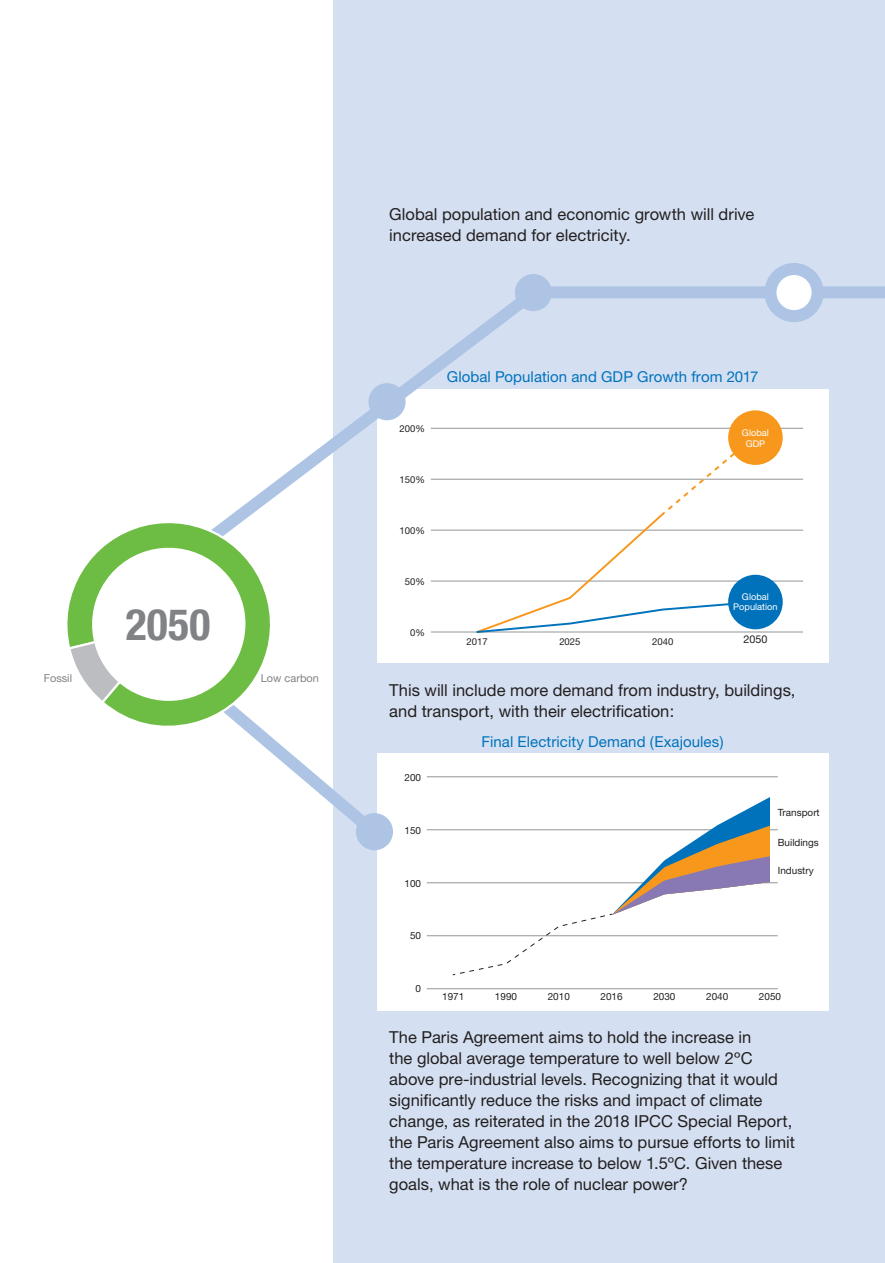
<style>
.page{position:relative;width:885px;height:1263px;background:#fff}
.page>*{position:absolute;margin:0;border:0;box-sizing:border-box;transform-origin:0 0}
.t1{font:700 condensed 43.5px "Helvetica Neue";color:#808285}
.t2{font:16.5px/21px "Helvetica Neue";color:#231f20}
.t3{font:15px "Helvetica Neue";letter-spacing:.005em;color:#0072bc}
.t4{font:10.95px "Helvetica Neue";color:#808285}
.t5{font:10.8px "Helvetica Neue";color:#231f20}
.t6{font:9.9px "Helvetica Neue";color:#231f20}
.t7{font:9.6px "Helvetica Neue";color:#231f20}
.t8{font:9.3px/11.1px "Helvetica Neue";color:#fff;text-align:center}
</style>
<div class="page">
<div style="left:333px;top:0;width:551px;height:1263px;background:#d4e0f1"></div>
<div style="left:377px;top:753px;width:451px;height:258px;background:#fff"></div>
<div style="left:514px;top:274px;width:38px;height:37px;background:#adc4e5;border-radius:50%"></div>
<div style="left:356px;top:813px;width:37px;height:37px;background:#adc4e5;border-radius:50%"></div>
<hr style="left:427px;top:988px;width:350px;height:1px;background:#939598">
<hr style="left:427px;top:935px;width:350px;height:1px;background:#939598">
<hr style="left:427px;top:882px;width:350px;height:1px;background:#939598">
<svg style="left:452px;top:848px;width:317px;height:128px"></svg>
<svg style="left:239px;top:280px;width:645px;height:568px"></svg>
<svg style="left:114px;top:509px;width:170px;height:225px"></svg>
<svg style="left:67px;top:539px;width:185px;height:172px"></svg>
<svg style="left:770px;top:269px;width:47px;height:47px"></svg>
<div style="left:764px;top:263px;width:59px;height:59px;border:12px solid #adc4e5;border-radius:50%"></div>
<p class="t1" style="left:126px;top:598px;width:86px">2050</p>
<p class="t4" style="left:44px;top:672px;width:30px">Fossil</p>
<p class="t4" style="left:261px;top:672px;width:60px">Low carbon</p>
<p class="t2" style="left:389px;top:204px;width:366px">Global population and economic growth will drive increased demand for electricity.</p>
<p class="t7" style="left:399px;top:423px;width:27px">200%</p>
<p class="t7" style="left:399px;top:474px;width:27px">150%</p>
<p class="t7" style="left:399px;top:525px;width:27px">100%</p>
<p class="t7" style="left:405px;top:575px;width:22px">50%</p>
<p class="t7" style="left:410px;top:626px;width:16px">0%</p>
<p class="t3" style="left:447px;top:368px;width:313px">Global Population and GDP Growth from 2017</p>
<p class="t8" style="left:741px;top:427px;width:28px">Global<br>GDP</p>
<p class="t8" style="left:733px;top:592px;width:46px;line-height:10.2px">Global<br>Population</p>
<p class="t7" style="left:466px;top:636px;width:23px">2017</p>
<p class="t7" style="left:559px;top:636px;width:23px">2025</p>
<p class="t7" style="left:652px;top:636px;width:23px">2040</p>
<p class="t5" style="left:743px;top:633px;width:25px">2050</p>
<p class="t2" style="left:389px;top:679px;width:407px">This will include more demand from industry, buildings, and transport, with their electrification:</p>
<p class="t6" style="left:404px;top:771px;width:18px">200</p>
<p class="t6" style="left:404px;top:824px;width:18px">150</p>
<p class="t6" style="left:404px;top:877px;width:18px">100</p>
<p class="t6" style="left:410px;top:930px;width:13px">50</p>
<p class="t6" style="left:415px;top:983px;width:7px">0</p>
<p class="t3" style="left:481px;top:733px;width:243px">Final Electricity Demand (Exajoules)</p>
<p class="t6" style="left:777px;top:806px;width:43px">Transport</p>
<p class="t6" style="left:777px;top:837px;width:43px">Buildings</p>
<p class="t6" style="left:777px;top:865px;width:37px">Industry</p>
<p class="t6" style="left:442px;top:990px;width:24px">1971</p>
<p class="t6" style="left:495px;top:990px;width:24px">1990</p>
<p class="t6" style="left:547px;top:990px;width:24px">2010</p>
<p class="t6" style="left:600px;top:990px;width:24px">2016</p>
<p class="t6" style="left:653px;top:990px;width:24px">2030</p>
<p class="t6" style="left:706px;top:990px;width:24px">2040</p>
<p class="t6" style="left:758px;top:990px;width:24px">2050</p>
<p class="t2" style="left:389px;top:1026px;width:407px">The Paris Agreement aims to hold the increase in<br>the global average temperature to well below 2ºC above pre-industrial levels. Recognizing that it would significantly reduce the risks and impact of climate change, as reiterated in the 2018 IPCC Special Report, the Paris Agreement also aims to pursue efforts to limit the temperature increase to below 1.5ºC. Given these goals, what is the role of nuclear power?</p>
</div>
